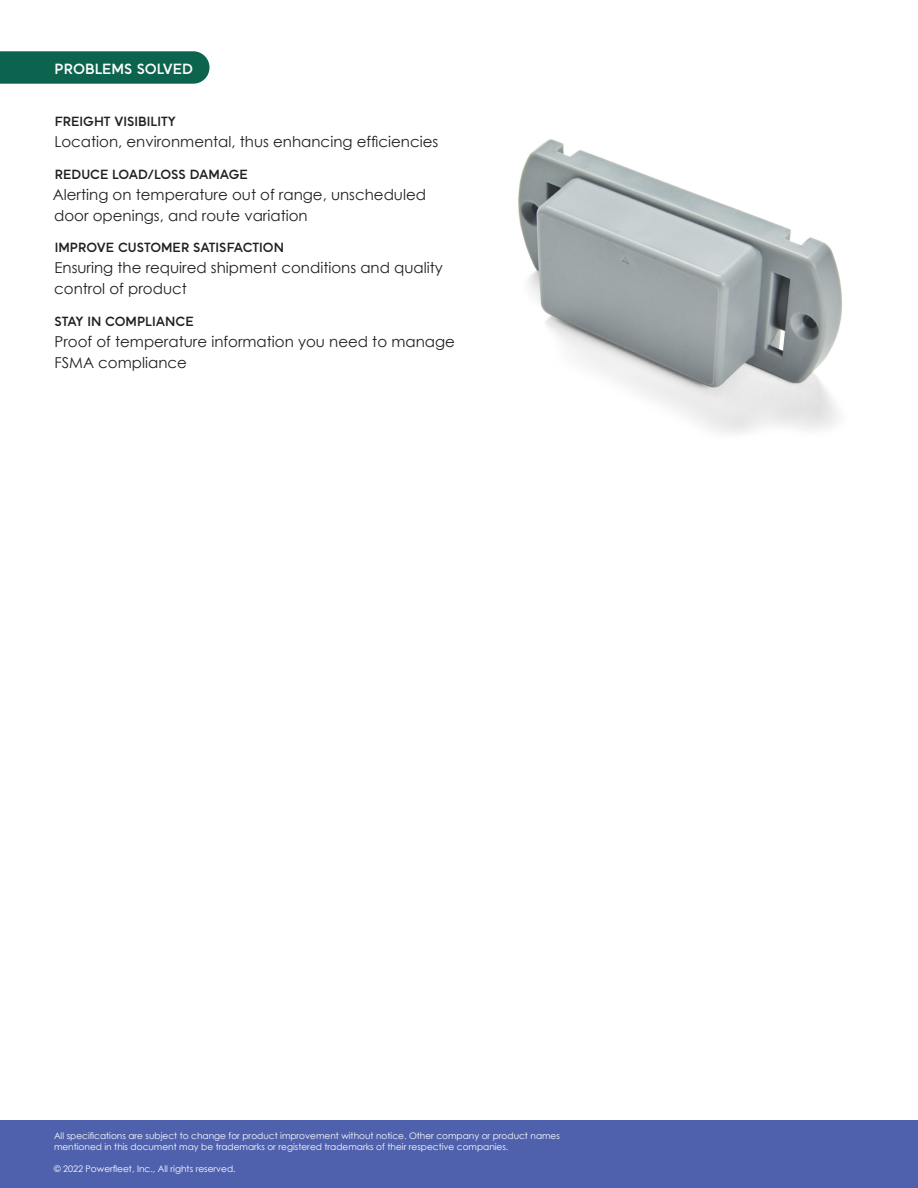
<style>
.page{position:relative;width:918px;height:1188px;background:#fff}
.page>*{position:absolute;margin:0;border:0;box-sizing:border-box;transform-origin:0 0}
.t1{font:15px/21px "Century Gothic";color:#231f20}
.t2{font:700 15px "II Vorkurs";color:#fff}
.t3{font:700 13.5px "II Vorkurs";color:#231f20}
.t4{font:9px/10.8px "Century Gothic";color:#fff}
</style>
<div class="page">
<img style="left:518px;top:139px;width:324px;height:295px">
<div style="left:0;top:1120px;width:918px;height:68px;background:#4f61ad"></div>
<svg style="left:0;top:51px;width:210px;height:33px;background:#146954"></svg>
<p class="t2" style="left:55px;top:60px;width:140px">PROBLEMS SOLVED</p>
<p class="t3" style="left:55px;top:114px;width:123px">FREIGHT VISIBILITY</p>
<p class="t1" style="left:54px;top:131px;width:385px">Location, environmental, thus enhancing efficiencies</p>
<p class="t3" style="left:55px;top:166px;width:195px">REDUCE LOAD/LOSS DAMAGE</p>
<p class="t1" style="left:53px;top:183px;width:375px">Alerting on temperature out of range, unscheduled door openings, and route variation</p>
<p class="t3" style="left:55px;top:240px;width:231px">IMPROVE CUSTOMER SATISFACTION</p>
<p class="t1" style="left:54px;top:257px;width:390px">Ensuring the required shipment conditions and quality control of product</p>
<p class="t3" style="left:54px;top:313px;width:141px">STAY IN COMPLIANCE</p>
<p class="t1" style="left:54px;top:330px;width:402px">Proof of temperature information you need to manage<br>FSMA compliance</p>
<p class="t4" style="left:54px;top:1130px;width:507px">All specifications are subject to change for product improvement without notice. Other company or product names mentioned in this document may be trademarks or registered trademarks of their respective companies.</p>
<p class="t4" style="left:54px;top:1163px;width:183px">© 2022 Powerfleet, Inc., All rights reserved.</p>
</div>
